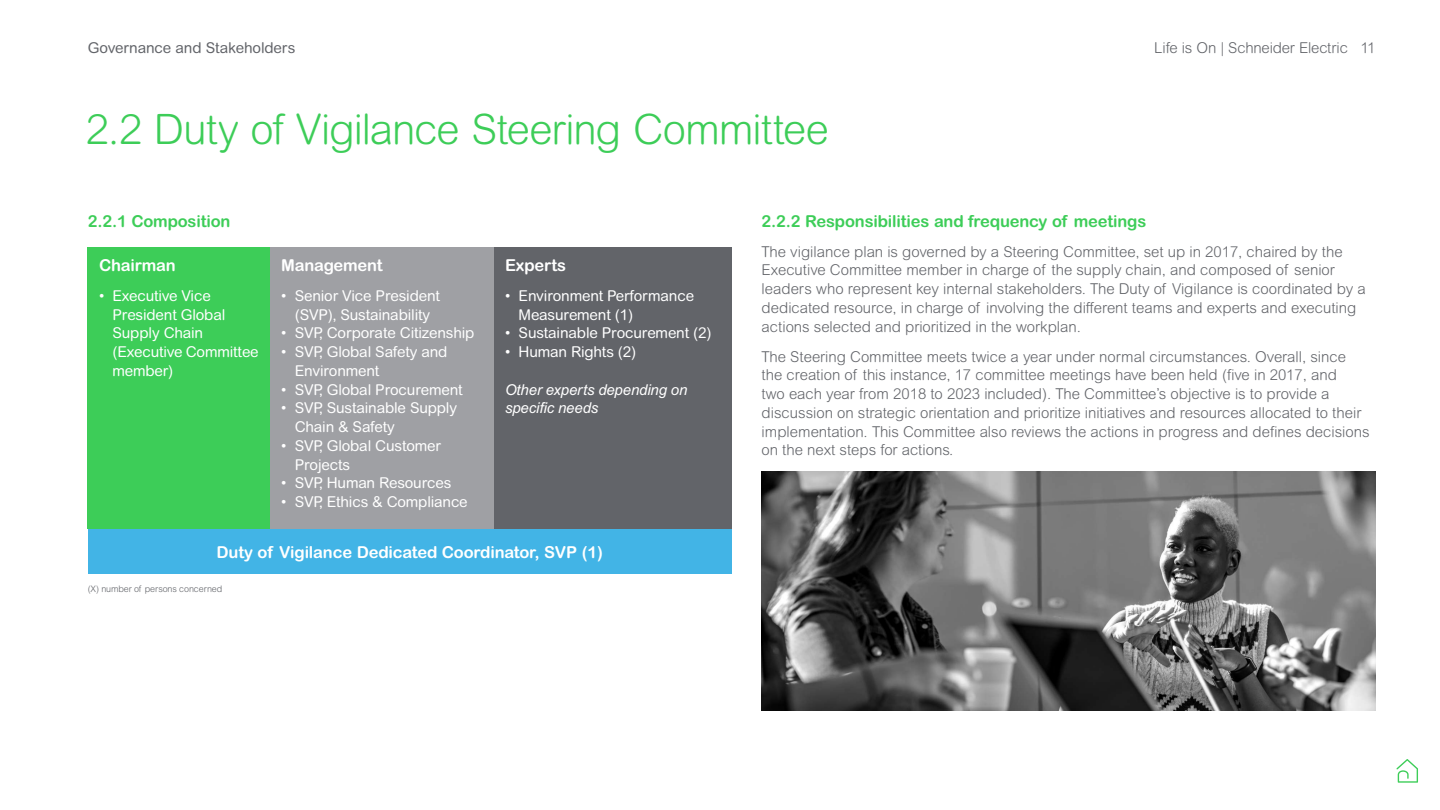
<style>
.page{position:relative;width:1440px;height:810px;background:#fff}
.page>*{position:absolute;margin:0;border:0;box-sizing:border-box;transform-origin:0 0}
.t1{font:300 42px "Arial Rounded MT Pro";letter-spacing:-.025em;color:#3dcd58}
.t2{font:700 16.5px "Arial Rounded MT Pro";letter-spacing:-.01em;color:#fff}
.t3{font:700 16.5px "Arial Rounded MT Pro";letter-spacing:-.01em;color:#3dcd58}
.t4{font:300 15px/18.8px "Arial Rounded MT Pro";color:#626469}
.t5{font:15px/18.8px "Arial Rounded MT Pro";letter-spacing:-.01em;color:#fff}
.t6{font:italic 15px/18.8px "Arial MT Pro";letter-spacing:-.01em;color:#fff}
.t7{font:15px "Arial Rounded MT Pro";letter-spacing:-.01em;color:#626469}
.t8{font:300 9px "Arial Rounded MT Pro";letter-spacing:-.01em;color:#626469}
</style>
<div class="page">
<svg style="left:1396px;top:759px;width:22px;height:24px"></svg>
<div style="left:88px;top:247px;width:182px;height:282px;background:#3dcd58"></div>
<div style="left:88px;top:529px;width:644px;height:45px;background:#42b4e6"></div>
<div style="left:270px;top:247px;width:224px;height:282px;background:#9fa0a4"></div>
<div style="left:494px;top:247px;width:238px;height:282px;background:#626469"></div>
<img style="left:762px;top:472px;width:614px;height:238px">
<p class="t7" style="left:88px;top:39px;width:209px">Governance and Stakeholders</p>
<h1 class="t1" style="left:86px;top:105px;width:745px">2.2 Duty of Vigilance Steering Committee</h1>
<p class="t4" style="left:1154px;top:39px;width:223px">Life is On | Schneider Electric 11</p>
<p class="t3" style="left:88px;top:211px;width:144px">2.2.1 Composition</p>
<p class="t3" style="left:762px;top:211px;width:386px">2.2.2 Responsibilities and frequency of meetings</p>
<p class="t4" style="left:762px;top:243px;width:606px">The vigilance plan is governed by a Steering Committee, set up in 2017, chaired by the Executive Committee member in charge of the supply chain, and composed of senior leaders who represent key internal stakeholders. The Duty of Vigilance is coordinated by a dedicated resource, in charge of involving the different teams and experts and executing actions selected and prioritized in the workplan.</p>
<p class="t4" style="left:762px;top:348px;width:610px">The Steering Committee meets twice a year under normal circumstances. Overall, since the creation of this instance, 17 committee meetings have been held (five in 2017, and<br>two each year from 2018 to 2023 included). The Committee’s objective is to provide a discussion on strategic orientation and prioritize initiatives and resources allocated to their implementation. This Committee also reviews the actions in progress and defines decisions on the next steps for actions.</p>
<p class="t2" style="left:99px;top:255px;width:78px">Chairman</p>
<p class="t5" style="left:112px;top:287px;width:148px;text-indent:-14px">• Executive Vice<br>President Global<br>Supply Chain (Executive Committee member)</p>
<p class="t2" style="left:281px;top:255px;width:103px">Management</p>
<p class="t5" style="left:281px;top:287px;width:160px;text-align:center">• Senior Vice President (SVP), Sustainability</p>
<p class="t5" style="left:281px;top:324px;width:195px">• SVP, Corporate Citizenship</p>
<p class="t5" style="left:295px;top:343px;width:154px;text-indent:-14px">• SVP, Global Safety and<br>Environment</p>
<p class="t5" style="left:281px;top:381px;width:183px">• SVP, Global Procurement</p>
<p class="t5" style="left:295px;top:399px;width:164px;text-indent:-14px">• SVP, Sustainable Supply<br>Chain &amp; Safety</p>
<p class="t5" style="left:295px;top:437px;width:148px;text-indent:-14px">• SVP, Global Customer<br>Projects</p>
<p class="t5" style="left:281px;top:474px;width:172px">• SVP, Human Resources</p>
<p class="t5" style="left:281px;top:493px;width:188px">• SVP, Ethics &amp; Compliance</p>
<p class="t2" style="left:505px;top:255px;width:62px">Experts</p>
<p class="t5" style="left:519px;top:287px;width:177px;text-indent:-14px">• Environment Performance<br>Measurement (1)</p>
<p class="t5" style="left:505px;top:324px;width:208px">• Sustainable Procurement (2)</p>
<p class="t5" style="left:505px;top:343px;width:133px">• Human Rights (2)</p>
<p class="t6" style="left:505px;top:381px;width:184px">Other experts depending on specific needs</p>
<p class="t2" style="left:217px;top:542px;width:388px">Duty of Vigilance Dedicated Coordinator, SVP (1)</p>
<p class="t8" style="left:88px;top:584px;width:136px">(X) number of persons concerned</p>
</div>
